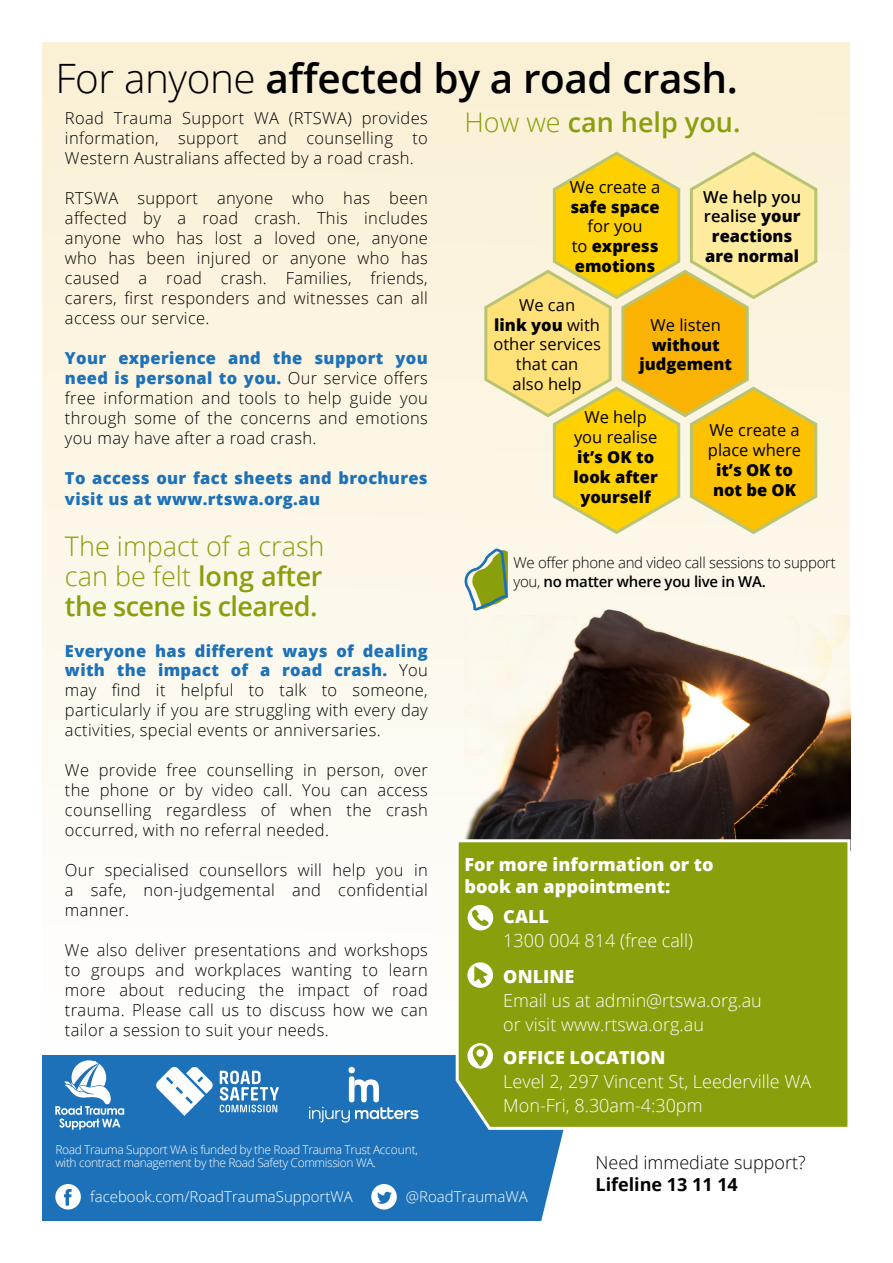
<style>
.page{position:relative;width:893px;height:1263px;background:#fff}
.page>*{position:absolute;margin:0;border:0;box-sizing:border-box;transform-origin:0 0}
.t1{font:600 40.5px "Open Sans";letter-spacing:-.01em;color:#000}
.t2{font:600 27px/30px "Open Sans";letter-spacing:-.02em;color:#899f0c;text-align:justify}
.t3{font:600 27px "Open Sans";color:#899f0c}
.t4{font:300 18px/24px "Open Sans";color:#fff}
.t5{font:800 18px/21.6px "Open Sans";color:#fff}
.t6{font:300 18px/21.6px "Open Sans";color:#000}
.t7{font:300 16.5px/20px "Open Sans";letter-spacing:.02em;color:#000;text-align:justify}
.t8{font:800 16.5px/19.8px "Open Sans";color:#000;text-align:center}
.t9{font:16.5px/19.8px "Open Sans";color:#000;text-align:center}
.t10{font:800 16.5px/21px "Open Sans";letter-spacing:.02em;color:#1d71b8}
.t11{font:300 15px/19.5px "Open Sans";letter-spacing:-.02em;color:#000}
.t12{font:300 15px "Open Sans";color:#fff}
.t13{font:300 12px/13.5px "Open Sans";letter-spacing:-.03em;color:#fff}
.s1{font-weight:300}
.s2{font-weight:800;color:#1d71b8}
.s3{font-weight:400}
.s4{font-weight:800}
.s5{font-weight:600}
.s6{font-weight:700}
</style>
<div class="page">
<div style="left:43px;top:43px;width:807px;height:1018px;background:linear-gradient(to bottom,#faf0d4,#fefefe)"></div>
<img style="left:465px;top:595px;width:385px;height:243px">
<div style="left:43px;top:1055px;width:807px;height:165px;background:#1d71b8"></div>
<div style="left:540px;top:1131px;width:310px;height:90px;background:#fff"></div>
<svg style="left:462px;top:548px;width:47px;height:62px;background:#abbe86"></svg>
<div style="left:454px;top:838px;width:397px;height:293px;background:#899f0c"></div>
<svg style="left:467px;top:962px;width:26px;height:26px"></svg>
<svg style="left:468px;top:905px;width:25px;height:25px"></svg>
<svg style="left:467px;top:1043px;width:26px;height:26px"></svg>
<svg style="left:55px;top:1060px;width:69px;height:70px"></svg>
<svg style="left:220px;top:1070px;width:59px;height:42px"></svg>
<svg style="left:156px;top:1067px;width:57px;height:49px"></svg>
<div style="left:348px;top:1067px;width:7px;height:6px;background:#fff;border-radius:50%"></div>
<div style="left:349px;top:1076px;width:5px;height:26px;background:#fff;border-radius:3px"></div>
<svg style="left:309px;top:1079px;width:109px;height:43px"></svg>
<svg style="left:55px;top:1184px;width:26px;height:25px"></svg>
<svg style="left:371px;top:1184px;width:26px;height:25px"></svg>
<svg style="left:483px;top:149px;width:336px;height:387px;background:#f8db70"></svg>
<p class="t1" style="left:55px;top:50px;width:684px"><span class="s1">For anyone</span> affected by a road crash.</p>
<p class="t7" style="left:65px;top:108px;width:364px">Road Trauma Support WA (RTSWA) provides information, support and counselling to Western Australians affected by a road crash.</p>
<p class="t7" style="left:65px;top:188px;width:364px">RTSWA support anyone who has been affected by a road crash. This includes anyone who has lost a loved one, anyone who has been injured or anyone who has caused a road crash. Families, friends, carers, first responders and witnesses can all access our service.</p>
<p class="t7" style="left:65px;top:347px;width:364px"><span class="s2">Your experience and the support you need is personal to you.</span> Our service offers free information and tools to help guide you through some of the concerns and emotions you may have after a road crash.</p>
<p class="t10" style="left:65px;top:466px;width:364px">To access our fact sheets and brochures visit us at www.rtswa.org.au</p>
<p class="t2" style="left:65px;top:530px;width:261px"><span class="s1">The impact of a crash can be felt</span> long after the scene is cleared.</p>
<p class="t7" style="left:65px;top:640px;width:364px"><span class="s2">Everyone has different ways of dealing with the impact of a road crash.</span> You may find it helpful to talk to someone, particularly if you are struggling with every day activities, special events or anniversaries.</p>
<p class="t7" style="left:65px;top:760px;width:364px">We provide free counselling in person, over the phone or by video call. You can access counselling regardless of when the crash occurred, with no referral needed.</p>
<p class="t7" style="left:65px;top:859px;width:364px">Our specialised counsellors will help you in a safe, non-judgemental and confidential manner.</p>
<p class="t7" style="left:65px;top:939px;width:364px">We also deliver presentations and workshops to groups and workplaces wanting to learn more about reducing the impact of road trauma. Please call us to discuss how we can tailor a session to suit your needs.</p>
<p class="t3" style="left:465px;top:104px;width:277px"><span class="s1">How we</span> can help you.</p>
<p class="t9" style="left:570px;top:177px;width:92px">We create a</p>
<p class="t8" style="left:570px;top:196px;width:91px">safe space <span class="s3">for you</span></p>
<p class="t8" style="left:572px;top:235px;width:88px"><span class="s3">to</span> express</p>
<p class="t8" style="left:575px;top:255px;width:82px">emotions</p>
<p class="t9" style="left:493px;top:294px;width:109px">We can<br><span class="s4">link you</span> with other services that can<br>also help</p>
<p class="t8" style="left:703px;top:186px;width:99px"><span class="s5">We help you realise</span> your reactions are normal</p>
<p class="t9" style="left:651px;top:314px;width:72px">We listen</p>
<p class="t8" style="left:652px;top:334px;width:70px">without</p>
<p class="t8" style="left:639px;top:354px;width:94px">judgement</p>
<p class="t9" style="left:574px;top:407px;width:85px">We help you realise</p>
<p class="t8" style="left:577px;top:446px;width:79px">it’s OK to</p>
<p class="t8" style="left:574px;top:466px;width:86px">look after</p>
<p class="t8" style="left:580px;top:486px;width:72px">yourself</p>
<p class="t9" style="left:709px;top:420px;width:92px">We create a</p>
<p class="t8" style="left:708px;top:439px;width:95px"><span class="s3">place where </span>it’s OK to not be OK</p>
<p class="t11" style="left:513px;top:552px;width:324px">We offer phone and video call sessions to support you, <span class="s5">no matter where you live in WA.</span></p>
<p class="t5" style="left:465px;top:853px;width:251px">For more information or to book an appointment:</p>
<p class="t5" style="left:503px;top:905px;width:47px">CALL</p>
<p class="t4" style="left:503px;top:928px;width:191px">1300 004 814 (free call)</p>
<p class="t5" style="left:503px;top:965px;width:72px">ONLINE</p>
<p class="t4" style="left:503px;top:988px;width:260px">Email us at admin@rtswa.org.au</p>
<p class="t4" style="left:503px;top:1012px;width:202px">or visit www.rtswa.org.au</p>
<p class="t5" style="left:503px;top:1046px;width:164px">OFFICE LOCATION</p>
<p class="t4" style="left:503px;top:1069px;width:310px">Level 2, 297 Vincent St, Leederville WA<br>Mon-Fri, 8.30am-4:30pm</p>
<p class="t13" style="left:55px;top:1142px;width:364px">Road Trauma Support WA is funded by the Road Trauma Trust Account, with contract management by the Road Safety Commission WA.</p>
<p class="t12" style="left:90px;top:1186px;width:264px">facebook.com/RoadTraumaSupportWA</p>
<p class="t12" style="left:406px;top:1186px;width:123px">@RoadTraumaWA</p>
<p class="t6" style="left:595px;top:1151px;width:212px">Need immediate support?<br><span class="s6">Lifeline 13 11 14</span></p>
</div>
